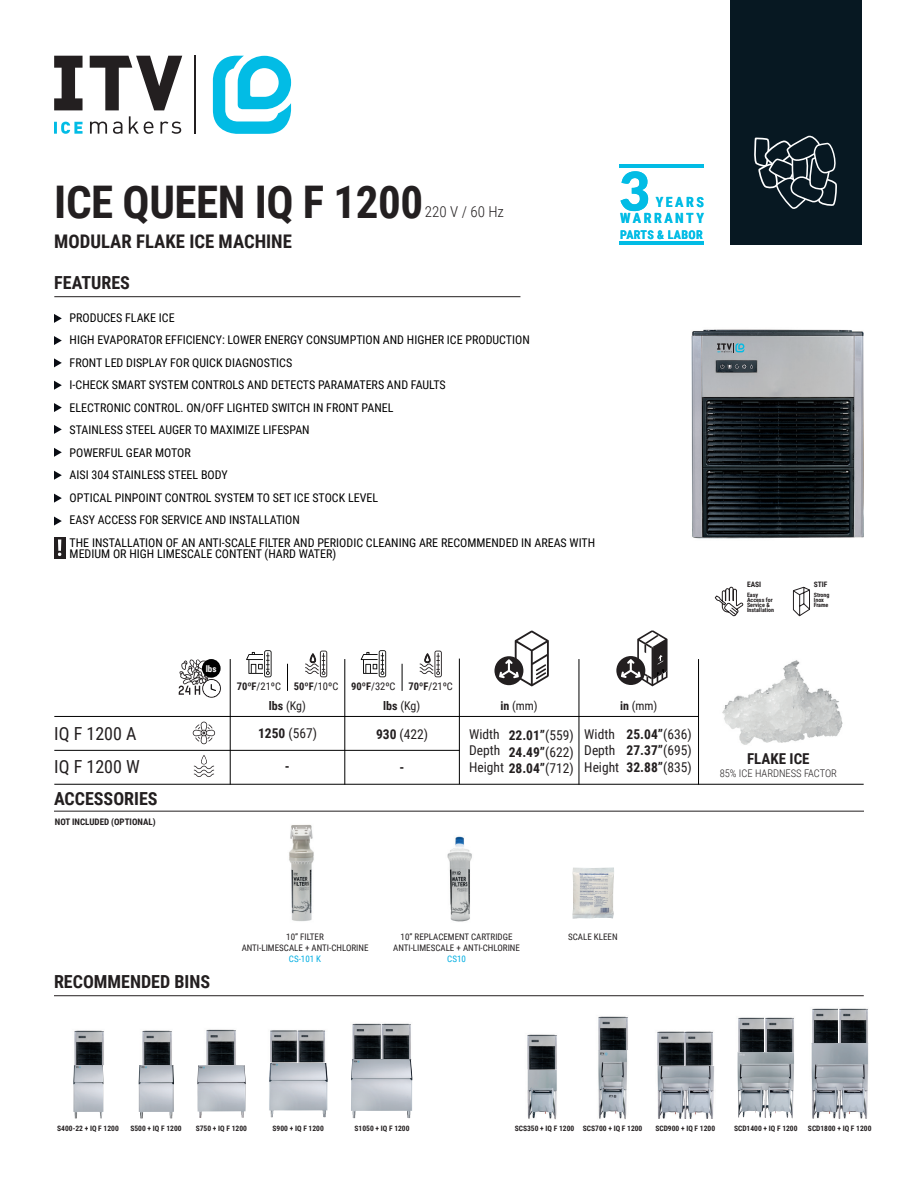
<style>
.page{position:relative;width:918px;height:1188px;background:#fff}
.page>*{position:absolute;margin:0;border:0;box-sizing:border-box;transform-origin:0 0}
.t1{font:900 53.4px "Lato";color:#02bce5}
.t2{font:700 45px "Roboto Condensed";letter-spacing:-.01em;color:#231f20}
.t3{font:700 18.75px "Roboto Condensed";color:#231f20}
.t4{font:700 18px "Roboto Condensed";color:#231f20}
.t5{font:18px "Roboto Condensed";color:#231f20}
.t6{font:300 15px "Roboto Condensed";color:#231f20}
.t7{font:700 15px "Roboto Condensed";color:#231f20}
.t8{font:700 13.95px/16.8px "Roboto Condensed";letter-spacing:.18em;color:#02bce5;text-align:right}
.t9{font:13.5px/16.2px "Roboto Condensed";color:#231f20}
.t10{font:700 13.5px/16.2px "Roboto Condensed";color:#231f20;text-align:justify}
.t11{font:12px/22.5px "Roboto Condensed";color:#000}
.t12{font:12px "Roboto Condensed";letter-spacing:-.005em;color:#231f20}
.t13{font:700 12px "Roboto Condensed";letter-spacing:.03em;color:#02bce5}
.t14{font:10.5px "Roboto Condensed";color:#231f20}
.t15{font:300 10.5px "Roboto Condensed";color:#231f20}
.t16{font:9px/10.8px "Roboto Condensed";color:#231f20;text-align:center}
.t17{font:700 9px "Roboto Condensed";color:#231f20}
.t18{font:9px "Roboto Condensed";color:#00aee2}
.t19{font:700 9px "Roboto Condensed";color:#fff}
.t20{font:700 7.5px "Roboto Condensed";color:#231f20}
.t21{font:700 6px/5.1px "Roboto Condensed";color:#231f20}
.s1{font-weight:700}
.s2{font-weight:400}
</style>
<div class="page">
<hr style="left:54px;top:296px;width:466px;height:1px;background:#231f20">
<hr style="left:54px;top:811px;width:810px;height:1px;background:#231f20">
<div style="left:730px;top:0;width:131px;height:245px;background:#071822"></div>
<hr style="left:619px;top:242px;width:85px;height:3px;background:#02bce5">
<hr style="left:619px;top:165px;width:85px;height:3px;background:#02bce5">
<hr style="left:194px;top:55px;width:2px;height:79px;background:#231f20">
<svg style="left:213px;top:56px;width:78px;height:78px"></svg>
<svg style="left:90px;top:116px;width:91px;height:18px"></svg>
<svg style="left:54px;top:122px;width:29px;height:12px"></svg>
<svg style="left:54px;top:56px;width:128px;height:54px"></svg>
<svg style="left:194px;top:755px;width:20px;height:22px"></svg>
<svg style="left:193px;top:722px;width:22px;height:22px"></svg>
<hr style="left:54px;top:716px;width:645px;height:1px;background:#000">
<hr style="left:54px;top:750px;width:406px;height:1px;background:#000">
<hr style="left:54px;top:784px;width:810px;height:1px;background:#000">
<hr style="left:230px;top:659px;width:1px;height:126px;background:#000">
<hr style="left:344px;top:659px;width:1px;height:126px;background:#000">
<hr style="left:459px;top:659px;width:1px;height:125px;background:#000">
<svg style="left:287px;top:664px;width:1px;height:27px"></svg>
<hr style="left:579px;top:659px;width:1px;height:126px;background:#000">
<hr style="left:698px;top:659px;width:1px;height:126px;background:#000">
<svg style="left:246px;top:650px;width:26px;height:27px"></svg>
<svg style="left:305px;top:651px;width:22px;height:26px"></svg>
<svg style="left:402px;top:664px;width:1px;height:27px"></svg>
<svg style="left:361px;top:650px;width:25px;height:27px"></svg>
<svg style="left:420px;top:651px;width:22px;height:26px"></svg>
<svg style="left:494px;top:656px;width:29px;height:29px"></svg>
<svg style="left:499px;top:630px;width:50px;height:56px"></svg>
<svg style="left:616px;top:656px;width:29px;height:29px"></svg>
<svg style="left:621px;top:631px;width:47px;height:55px"></svg>
<svg style="left:179px;top:660px;width:42px;height:38px"></svg>
<div style="left:202px;top:659px;width:19px;height:19px;background:#000;border-radius:50%"></div>
<svg style="left:714px;top:586px;width:30px;height:31px"></svg>
<svg style="left:792px;top:586px;width:18px;height:31px"></svg>
<img style="left:737px;top:1052px;width:39px;height:66px">
<hr style="left:54px;top:995px;width:810px;height:1px;background:#231f20">
<img style="left:139px;top:1065px;width:35px;height:54px">
<img style="left:73px;top:1065px;width:30px;height:54px">
<img style="left:197px;top:1065px;width:49px;height:53px">
<img style="left:269px;top:1062px;width:59px;height:55px">
<img style="left:351px;top:1059px;width:61px;height:59px">
<img style="left:657px;top:1065px;width:57px;height:54px">
<img style="left:811px;top:1043px;width:58px;height:76px">
<img style="left:527px;top:1069px;width:30px;height:50px">
<img style="left:527px;top:1034px;width:30px;height:35px">
<img style="left:352px;top:1023px;width:59px;height:36px">
<img style="left:270px;top:1030px;width:56px;height:32px">
<img style="left:206px;top:1029px;width:30px;height:36px">
<img style="left:142px;top:1030px;width:30px;height:35px">
<img style="left:74px;top:1030px;width:30px;height:35px">
<img style="left:598px;top:1016px;width:30px;height:34px">
<img style="left:657px;top:1031px;width:27px;height:34px">
<img style="left:684px;top:1031px;width:29px;height:34px">
<img style="left:738px;top:1017px;width:26px;height:35px">
<img style="left:765px;top:1017px;width:29px;height:35px">
<img style="left:812px;top:1008px;width:26px;height:35px">
<img style="left:839px;top:1008px;width:29px;height:35px">
<img style="left:598px;top:1050px;width:30px;height:69px">
<img style="left:691px;top:329px;width:173px;height:210px">
<svg style="left:717px;top:343px;width:27px;height:9px"></svg>
<svg style="left:754px;top:135px;width:83px;height:74px"></svg>
<img style="left:289px;top:824px;width:25px;height:97px">
<img style="left:447px;top:836px;width:25px;height:86px">
<img style="left:572px;top:867px;width:42px;height:52px">
<svg style="left:54px;top:314px;width:8px;height:9px"></svg>
<svg style="left:54px;top:336px;width:8px;height:9px"></svg>
<svg style="left:54px;top:358px;width:8px;height:9px"></svg>
<svg style="left:54px;top:381px;width:8px;height:9px"></svg>
<svg style="left:54px;top:448px;width:8px;height:9px"></svg>
<svg style="left:54px;top:425px;width:8px;height:9px"></svg>
<svg style="left:54px;top:403px;width:8px;height:9px"></svg>
<svg style="left:54px;top:494px;width:8px;height:9px"></svg>
<svg style="left:54px;top:471px;width:8px;height:9px"></svg>
<svg style="left:54px;top:517px;width:8px;height:9px"></svg>
<div style="left:54px;top:537px;width:11px;height:21px;background:#231f20"></div>
<svg style="left:57px;top:540px;width:5px;height:16px"></svg>
<img style="left:722px;top:660px;width:121px;height:85px">
<h2 class="t2" style="left:54px;top:170px;width:371px">ICE QUEEN IQ F 1200</h2>
<p class="t6" style="left:425px;top:201px;width:81px">220 V / 60 Hz</p>
<h3 class="t3" style="left:54px;top:228px;width:239px">MODULAR FLAKE ICE MACHINE</h3>
<h3 class="t4" style="left:54px;top:270px;width:77px">FEATURES</h3>
<p class="t11" style="left:70px;top:306px;width:527px">PRODUCES FLAKE ICE<br>HIGH EVAPORATOR EFFICIENCY: LOWER ENERGY CONSUMPTION AND HIGHER ICE PRODUCTION<br>FRONT LED DISPLAY FOR QUICK DIAGNOSTICS<br>I-CHECK SMART SYSTEM CONTROLS AND DETECTS PARAMATERS AND FAULTS<br>ELECTRONIC CONTROL. ON/OFF LIGHTED SWITCH IN FRONT PANEL<br>STAINLESS STEEL AUGER TO MAXIMIZE LIFESPAN<br>POWERFUL GEAR MOTOR<br>AISI 304 STAINLESS STEEL BODY<br>OPTICAL PINPOINT CONTROL SYSTEM TO SET ICE STOCK LEVEL<br>EASY ACCESS FOR SERVICE AND INSTALLATION<br>THE INSTALLATION OF AN ANTI-SCALE FILTER AND PERIODIC CLEANING ARE RECOMMENDED IN AREAS WITH</p>
<p class="t11" style="left:70px;top:542px;width:268px">MEDIUM OR HIGH LIMESCALE CONTENT (HARD WATER)</p>
<h1 class="t1" style="left:619px;top:151px;width:32px">3</h1>
<p class="t13" style="left:620px;top:226px;width:84px">PARTS &amp; LABOR</p>
<p class="t8" style="left:620px;top:193px;width:85px">YEARS<br>WARRANTY</p>
<p class="t20" style="left:747px;top:579px;width:16px">EASI</p>
<p class="t21" style="left:747px;top:592px;width:29px">Easy<br>Access for<br>Service &amp;<br>Installation</p>
<p class="t20" style="left:814px;top:579px;width:15px">STIF</p>
<p class="t21" style="left:814px;top:592px;width:17px">Strong<br>Inox<br>Frame</p>
<p class="t19" style="left:206px;top:662px;width:12px">lbs</p>
<p class="t14" style="left:237px;top:679px;width:218px"><span class="s1">70ºF</span>/21ºC <span class="s1">50ºF</span>/10ºC <span class="s1">90ºF</span>/32ºC <span class="s1">70ºF</span>/21ºC</p>
<p class="t12" style="left:269px;top:697px;width:39px"><span class="s1">lbs</span> (Kg)</p>
<p class="t12" style="left:383px;top:697px;width:39px"><span class="s1">lbs</span> (Kg)</p>
<p class="t12" style="left:501px;top:697px;width:39px"><span class="s1">in</span> (mm)</p>
<p class="t12" style="left:620px;top:697px;width:39px"><span class="s1">in</span> (mm)</p>
<h3 class="t5" style="left:54px;top:721px;width:84px">IQ F 1200 A</h3>
<p class="t9" style="left:258px;top:724px;width:60px"><span class="s1">1250</span> (567)</p>
<p class="t9" style="left:376px;top:726px;width:54px"><span class="s1">930</span> (422)</p>
<h3 class="t5" style="left:54px;top:754px;width:87px">IQ F 1200 W</h3>
<p class="t10" style="left:285px;top:757px;width:6px">-</p>
<p class="t10" style="left:400px;top:759px;width:6px">-</p>
<h3 class="t4" style="left:54px;top:786px;width:105px">ACCESSORIES</h3>
<p class="t17" style="left:55px;top:816px;width:102px">NOT INCLUDED (OPTIONAL)</p>
<p class="t9" style="left:469px;top:726px;width:106px">Width<br>Depth<br>Height <span class="s1">28.04”</span>(712)</p>
<p class="t9" style="left:584px;top:726px;width:36px">Width<br>Depth<br>Height</p>
<p class="t10" style="left:509px;top:727px;width:67px">22.01”<span class="s2">(559)<br></span>24.49”<span class="s2">(622)</span></p>
<p class="t10" style="left:627px;top:726px;width:67px">25.04”<span class="s2">(636)<br></span>27.37”<span class="s2">(695)<br></span>32.88”<span class="s2">(835)</span></p>
<p class="t7" style="left:747px;top:749px;width:64px">FLAKE ICE</p>
<p class="t15" style="left:720px;top:766px;width:119px">85% ICE HARDNESS FACTOR</p>
<h3 class="t4" style="left:54px;top:969px;width:158px">RECOMMENDED BINS</h3>
<p class="t16" style="left:286px;top:932px;width:39px">10” FILTER</p>
<p class="t16" style="left:568px;top:932px;width:51px">SCALE KLEEN</p>
<p class="t16" style="left:242px;top:942px;width:128px">ANTI-LIMESCALE + ANTI-CHLORINE</p>
<p class="t18" style="left:289px;top:953px;width:34px">CS-101 K</p>
<p class="t16" style="left:393px;top:932px;width:128px">10” REPLACEMENT CARTRIDGE<br>ANTI-LIMESCALE + ANTI-CHLORINE</p>
<p class="t18" style="left:447px;top:953px;width:20px">CS10</p>
<p class="t20" style="left:57px;top:1123px;width:63px">S400-22 + IQ F 1200</p>
<p class="t20" style="left:130px;top:1123px;width:53px">S500 + IQ F 1200</p>
<p class="t20" style="left:196px;top:1123px;width:53px">S750 + IQ F 1200</p>
<p class="t20" style="left:273px;top:1123px;width:53px">S900 + IQ F 1200</p>
<p class="t20" style="left:355px;top:1123px;width:57px">S1050 + IQ F 1200</p>
<p class="t20" style="left:515px;top:1123px;width:129px">SCS350 + IQ F 1200 SCS700 + IQ F 1200</p>
<p class="t20" style="left:655px;top:1123px;width:61px">SCD900 + IQ F 1200</p>
<p class="t20" style="left:734px;top:1123px;width:65px">SCD1400 + IQ F 1200</p>
<p class="t20" style="left:808px;top:1123px;width:65px">SCD1800 + IQ F 1200</p>
</div>
